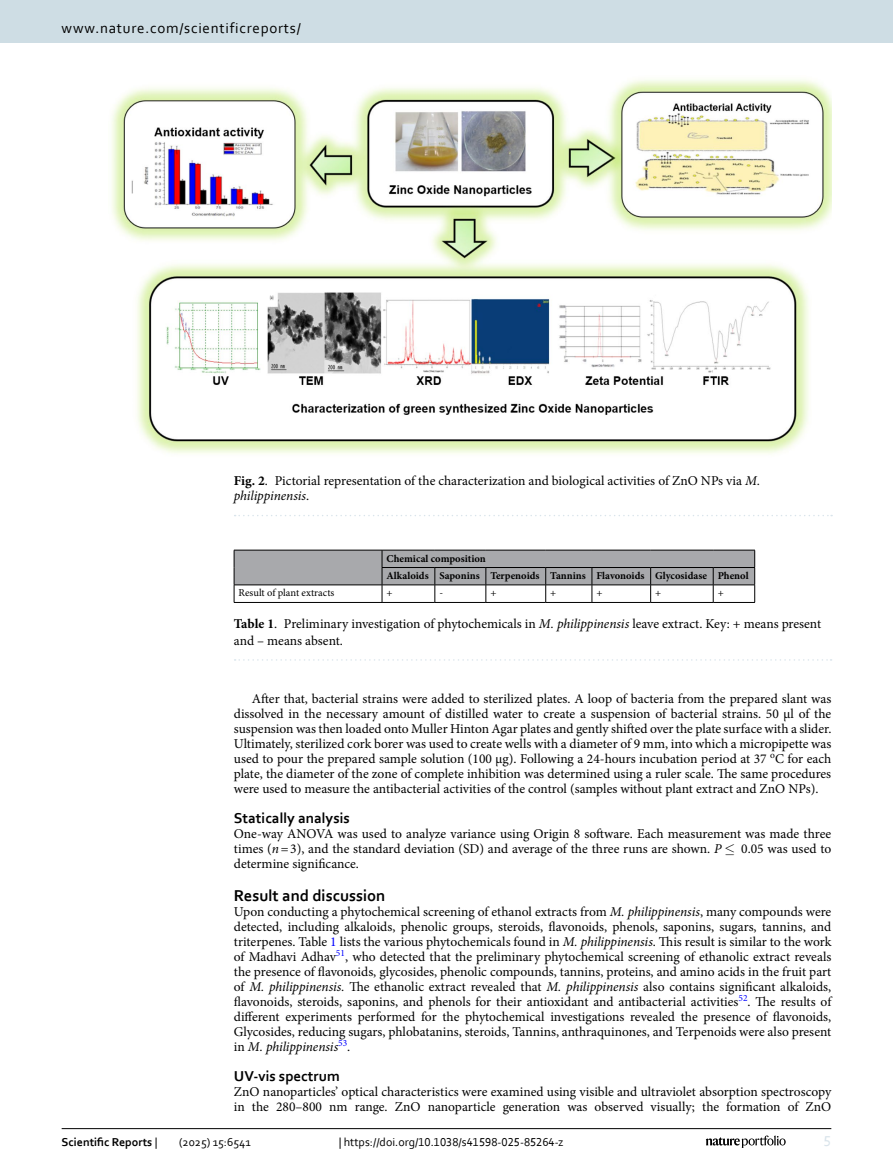
<style>
.page{position:relative;width:893px;height:1174px;background:#fff}
.page>*{position:absolute;margin:0;border:0;box-sizing:border-box;transform-origin:0 0}
.Head_1{font:700 16.5px "Corbel";color:#000}
.t1{font:15px "Corbel";letter-spacing:.05em;color:#000}
.Head_2{font:700 15px "Corbel";color:#000}
.t2{font:15px "Corbel";color:#d9e4eb}
.Body_Text{font:13.5px/15px "Minion Pro";color:#000}
.Body_Text_Indent{font:13.5px/15px "Minion Pro";color:#000;text-align:justify}
.Table_Caption{font:13.5px/16.5px "Minion Pro";color:#000}
.Figure_Caption{font:13.5px/15px "Minion Pro";color:#000}
.t3{font:12px "Corbel";color:#000}
.t4{font:700 12px "Corbel";color:#000}
.Table_Head{font:700 10.5px "Minion Pro";color:#000}
.Table_Body{font:10.5px "Minion Pro";color:#000}
.s1{font-weight:700}
.s2{font-style:italic}
.s3{color:#00f}
.s4{font-weight:400}
</style>
<div class="page">
<hr style="left:382px;top:602px;width:53px;height:1px;background:#000">
<hr style="left:435px;top:602px;width:51px;height:1px;background:#000">
<hr style="left:486px;top:602px;width:60px;height:1px;background:#000">
<hr style="left:546px;top:602px;width:46px;height:1px;background:#000">
<hr style="left:592px;top:602px;width:59px;height:1px;background:#000">
<hr style="left:651px;top:602px;width:62px;height:1px;background:#000">
<svg style="left:234px;top:550px;width:521px;height:52px"></svg>
<hr style="left:713px;top:602px;width:42px;height:1px;background:#000">
<hr style="left:234px;top:602px;width:148px;height:1px;background:#000">
<svg style="left:235px;top:659px;width:597px;height:1px"></svg>
<img style="left:111px;top:79px;width:720px;height:375px">
<svg style="left:235px;top:515px;width:597px;height:1px"></svg>
<hr style="left:62px;top:1128px;width:769px;height:1px;background:#000">
<svg style="left:706px;top:1135px;width:80px;height:12px"></svg>
<div style="left:0;top:0;width:893px;height:43px;background:#cedde4"></div>
<p class="t1" style="left:62px;top:18px;width:241px">www.nature.com/scientificreports/</p>
<p class="Figure_Caption" style="left:234px;top:473px;width:528px"><span class="s1">Fig. 2</span>. Pictorial representation of the characterization and biological activities of ZnO NPs via <span class="s2">M. philippinensis</span>.</p>
<p class="Table_Head" style="left:386px;top:551px;width:101px">Chemical composition</p>
<p class="Table_Head" style="left:386px;top:568px;width:44px">Alkaloids</p>
<p class="Table_Head" style="left:439px;top:568px;width:42px">Saponins</p>
<p class="Table_Head" style="left:490px;top:568px;width:51px">Terpenoids</p>
<p class="Table_Head" style="left:550px;top:568px;width:37px">Tannins</p>
<p class="Table_Head" style="left:596px;top:568px;width:50px">Flavonoids</p>
<p class="Table_Head" style="left:655px;top:568px;width:53px">Glycosidase</p>
<p class="Table_Head" style="left:718px;top:568px;width:32px">Phenol</p>
<p class="Table_Body" style="left:239px;top:586px;width:97px">Result of plant extracts</p>
<p class="Table_Body" style="left:387px;top:586px;width:8px">+</p>
<p class="Table_Body" style="left:439px;top:586px;width:5px">-</p>
<p class="Table_Body" style="left:490px;top:586px;width:8px">+</p>
<p class="Table_Body" style="left:550px;top:586px;width:8px">+</p>
<p class="Table_Body" style="left:596px;top:586px;width:8px">+</p>
<p class="Table_Body" style="left:655px;top:586px;width:8px">+</p>
<p class="Table_Body" style="left:718px;top:586px;width:8px">+</p>
<p class="Table_Caption" style="left:234px;top:615px;width:589px"><span class="s1">Table 1</span>. Preliminary investigation of phytochemicals in <span class="s2">M. philippinensis</span> leave extract. Key: + means present and – means absent.</p>
<p class="Body_Text_Indent" style="left:234px;top:691px;width:599px;text-indent:18px">After that, bacterial strains were added to sterilized plates. A loop of bacteria from the prepared slant was dissolved in the necessary amount of distilled water to create a suspension of bacterial strains. 50 µl of the suspension was then loaded onto Muller Hinton Agar plates and gently shifted over the plate surface with a slider.<br>Ultimately, sterilized cork borer was used to create wells with a diameter of 9 mm, into which a micropipette was used to pour the prepared sample solution (100 µg). Following a 24-hours incubation period at 37 <sup>o</sup>C for each plate, the diameter of the zone of complete inhibition was determined using a ruler scale. The same procedures were used to measure the antibacterial activities of the control (samples without plant extract and ZnO NPs).</p>
<p class="Head_2" style="left:234px;top:808px;width:117px">Statically analysis</p>
<p class="Body_Text" style="left:234px;top:826px;width:599px">One-way ANOVA was used to analyze variance using Origin 8 software. Each measurement was made three times (<span class="s2">n</span>=3), and the standard deviation (SD) and average of the three runs are shown. <span class="s2">P</span> ≤</p>
<p class="Body_Text" style="left:741px;top:841px;width:92px">0.05 was used to</p>
<p class="Body_Text" style="left:234px;top:856px;width:127px">determine significance.</p>
<p class="Head_1" style="left:234px;top:885px;width:153px">Result and discussion</p>
<p class="Body_Text" style="left:234px;top:904px;width:599px;text-align:justify">Upon conducting a phytochemical screening of ethanol extracts from <span class="s2">M. philippinensis</span>, many compounds were detected, including alkaloids, phenolic groups, steroids, flavonoids, phenols, saponins, sugars, tannins, and triterpenes. Table <span class="s3">1</span> lists the various phytochemicals found in <span class="s2">M. philippinensis</span>. This result is similar to the work of Madhavi Adhav<sup>51</sup>, who detected that the preliminary phytochemical screening of ethanolic extract reveals the presence of flavonoids, glycosides, phenolic compounds, tannins, proteins, and amino acids in the fruit part of <span class="s2">M. philippinensis.</span> The ethanolic extract revealed that <span class="s2">M. philippinensis</span> also contains significant alkaloids, flavonoids, steroids, saponins, and phenols for their antioxidant and antibacterial activities<sup>52</sup>. The results of different experiments performed for the phytochemical investigations revealed the presence of flavonoids, Glycosides, reducing sugars, phlobatanins, steroids, Tannins, anthraquinones, and Terpenoids were also present in <span class="s2">M. philippinensis</span><sup>53</sup>.</p>
<p class="Head_2" style="left:234px;top:1066px;width:107px">UV-vis spectrum</p>
<p class="Body_Text" style="left:234px;top:1084px;width:599px">ZnO nanoparticles’ optical characteristics were examined using visible and ultraviolet absorption spectroscopy in the 280–800 nm range. ZnO nanoparticle generation was observed visually; the formation of ZnO</p>
<p class="t4" style="left:62px;top:1134px;width:97px">Scientific Reports <span class="s4">|</span></p>
<p class="t3" style="left:179px;top:1134px;width:73px">(2025) 15:6541</p>
<p class="t3" style="left:339px;top:1134px;width:226px">| https://doi.org/10.1038/s41598-025-85264-z</p>
<p class="t2" style="left:824px;top:1132px;width:9px">5</p>
</div>
